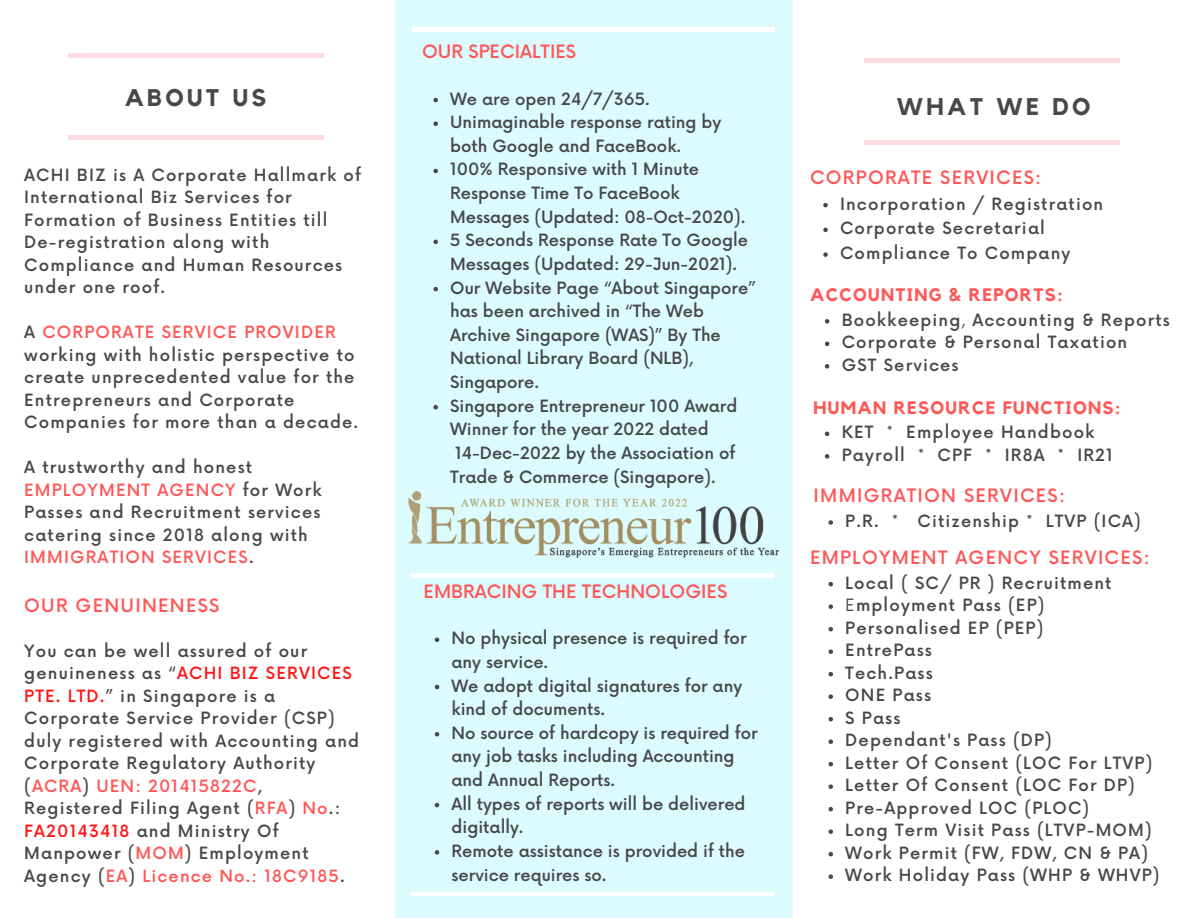
<style>
.page{position:relative;width:1188px;height:918px;background:#fff}
.page>*{position:absolute;margin:0;border:0;box-sizing:border-box;transform-origin:0 0}
.t1{font:700 24px "Kollektif";letter-spacing:.14em;color:#474847}
.t2{font:500 18px "Now";letter-spacing:.07em;color:#ff5757}
.t3{font:700 18px "Kollektif";letter-spacing:.07em;color:#ff5757}
.t4{font:500 18px "Now";color:#ff5757}
.t5{font:500 16.5px/22.5px "Now";letter-spacing:.07em;color:#474847}
.t6{font:500 16.5px/23.7px "Now";color:#474847}
.s1{color:#ff5757}
.s2{color:#ff1616}
.s3{font-weight:400}
</style>
<div class="page">
<div style="left:395px;top:0;width:397px;height:918px;background:#dbfbff"></div>
<svg style="left:433px;top:98px;width:5px;height:4px"></svg>
<svg style="left:433px;top:121px;width:5px;height:5px"></svg>
<svg style="left:433px;top:169px;width:5px;height:4px"></svg>
<svg style="left:433px;top:240px;width:5px;height:4px"></svg>
<svg style="left:433px;top:287px;width:5px;height:4px"></svg>
<svg style="left:433px;top:405px;width:5px;height:4px"></svg>
<hr style="left:413px;top:28px;width:362px;height:3px;background:#fff">
<div style="left:68px;top:135px;width:255px;height:5px;background:#ffdbe2"></div>
<div style="left:68px;top:53px;width:255px;height:5px;background:#ffdbe2"></div>
<hr style="left:864px;top:141px;width:256px;height:4px;background:#ffdbe2">
<hr style="left:864px;top:59px;width:256px;height:4px;background:#ffdbe2">
<svg style="left:435px;top:638px;width:4px;height:4px"></svg>
<svg style="left:435px;top:685px;width:4px;height:4px"></svg>
<svg style="left:435px;top:732px;width:4px;height:5px"></svg>
<svg style="left:435px;top:803px;width:4px;height:4px"></svg>
<svg style="left:435px;top:850px;width:4px;height:5px"></svg>
<hr style="left:412px;top:892px;width:362px;height:4px;background:#fff">
<hr style="left:412px;top:574px;width:362px;height:3px;background:#fff">
<img style="left:408px;top:481px;width:385px;height:85px">
<svg style="left:823px;top:203px;width:5px;height:4px"></svg>
<svg style="left:823px;top:228px;width:5px;height:4px"></svg>
<svg style="left:823px;top:252px;width:5px;height:5px"></svg>
<svg style="left:829px;top:520px;width:4px;height:5px"></svg>
<svg style="left:825px;top:432px;width:4px;height:4px"></svg>
<svg style="left:825px;top:454px;width:4px;height:5px"></svg>
<svg style="left:825px;top:319px;width:4px;height:5px"></svg>
<svg style="left:825px;top:342px;width:4px;height:4px"></svg>
<svg style="left:825px;top:364px;width:4px;height:5px"></svg>
<svg style="left:829px;top:582px;width:4px;height:4px"></svg>
<svg style="left:829px;top:604px;width:4px;height:5px"></svg>
<svg style="left:829px;top:627px;width:4px;height:4px"></svg>
<svg style="left:829px;top:649px;width:4px;height:5px"></svg>
<svg style="left:829px;top:672px;width:4px;height:4px"></svg>
<svg style="left:829px;top:694px;width:4px;height:5px"></svg>
<svg style="left:829px;top:717px;width:4px;height:4px"></svg>
<svg style="left:829px;top:739px;width:4px;height:5px"></svg>
<svg style="left:829px;top:762px;width:4px;height:4px"></svg>
<svg style="left:829px;top:784px;width:4px;height:5px"></svg>
<svg style="left:829px;top:807px;width:4px;height:4px"></svg>
<svg style="left:829px;top:829px;width:4px;height:5px"></svg>
<svg style="left:829px;top:852px;width:4px;height:4px"></svg>
<svg style="left:829px;top:874px;width:4px;height:5px"></svg>
<h1 class="t1" style="left:125px;top:84px;width:143px">ABOUT US</h1>
<p class="t5" style="left:24px;top:163px;width:338px">ACHI BIZ is A Corporate Hallmark of<br>International Biz Services for<br>Formation of Business Entities till<br>De-registration along with<br>Compliance and Human Resources under one roof.</p>
<p class="t5" style="left:24px;top:320px;width:336px">A <span class="s1">CORPORATE SERVICE PROVIDER </span>working with holistic perspective to create unprecedented value for the Entrepreneurs and Corporate Companies for more than a decade.</p>
<p class="t5" style="left:24px;top:455px;width:299px">A trustworthy and honest<br><span class="s1">EMPLOYMENT AGENCY</span> for Work<br>Passes and Recruitment services catering since 2018 along with<br><span class="s1">IMMIGRATION SERVICES</span>.</p>
<p class="t2" style="left:24px;top:591px;width:197px">OUR GENUINENESS</p>
<p class="t5" style="left:24px;top:639px;width:336px">You can be well assured of our genuineness as “<span class="s2">ACHI BIZ SERVICES<br>PTE. LTD.</span>” in Singapore is a<br>Corporate Service Provider (CSP) duly registered with Accounting and<br>Corporate Regulatory Authority (<span class="s1">ACRA</span>) <span class="s1">UEN: 201415822C</span>,<br>Registered Filing Agent (<span class="s1">RFA</span>) <span class="s1">No</span>.:<br><span class="s2">FA20143418</span> and Ministry Of<br>Manpower (<span class="s1">MOM</span>) Employment<br>Agency (<span class="s1">EA</span>) <span class="s1">Licence No.: 18C9185</span>.</p>
<p class="t4" style="left:422px;top:38px;width:155px">OUR SPECIALTIES</p>
<p class="t6" style="left:450px;top:86px;width:307px">We are open 24/7/365.<br>Unimaginable response rating by both Google and FaceBook.<br>100% Responsive with 1 Minute<br>Response Time To FaceBook<br>Messages (Updated: 08-Oct-2020).<br>5 Seconds Response Rate To Google<br>Messages (Updated: 29-Jun-2021).<br>Our Website Page “About Singapore” has been archived in “The Web<br>Archive Singapore (WAS)” By The<br>National Library Board (NLB),<br>Singapore.<br>Singapore Entrepreneur 100 Award<br>Winner for the year 2022 dated<br>14-Dec-2022 by the Association of<br>Trade &amp; Commerce (Singapore).</p>
<p class="t4" style="left:424px;top:578px;width:305px">EMBRACING THE TECHNOLOGIES</p>
<p class="t6" style="left:452px;top:626px;width:308px">No physical presence is required for any service.<br>We adopt digital signatures for any kind of documents.<br>No source of hardcopy is required for any job tasks including Accounting and Annual Reports.<br>All types of reports will be delivered digitally.<br>Remote assistance is provided if the service requires so.</p>
<h1 class="t1" style="left:897px;top:92px;width:195px">WHAT WE DO</h1>
<p class="t2" style="left:810px;top:164px;width:233px">CORPORATE SERVICES:</p>
<p class="t5" style="left:840px;top:190px;width:265px;line-height:24.8px">Incorporation / Registration<br>Corporate Secretarial<br>Compliance To Company</p>
<p class="t3" style="left:810px;top:284px;width:254px">ACCOUNTING &amp; REPORTS:</p>
<p class="t5" style="left:842px;top:308px;width:330px">Bookkeeping<span class="s3">,</span> Accounting &amp; Reports<br>Corporate &amp; Personal Taxation<br>GST Services</p>
<p class="t3" style="left:814px;top:397px;width:308px">HUMAN RESOURCE FUNCTIONS:</p>
<p class="t5" style="left:842px;top:420px;width:273px">KET * Employee Handbook<br>Payroll * CPF * IR8A * IR21</p>
<p class="t2" style="left:814px;top:482px;width:253px">IMMIGRATION SERVICES:</p>
<p class="t5" style="left:845px;top:509px;width:297px">P.R. * Citizenship * LTVP (ICA)</p>
<p class="t2" style="left:810px;top:544px;width:341px">EMPLOYMENT AGENCY SERVICES:</p>
<p class="t5" style="left:845px;top:571px;width:316px">Local ( SC/ PR ) Recruitment<br><span class="s3">E</span>mployment Pass (EP)<br>Personalised EP (PEP)<br>EntrePass<br>Tech.Pass<br>ONE Pass<br>S Pass<br>Dependant's Pass (DP)<br>Letter Of Consent (LOC For LTVP)<br>Letter Of Consent (LOC For DP)<br>Pre-Approved LOC (PLOC)<br>Long Term Visit Pass (LTVP-MOM)<br>Work Permit (FW, FDW, CN &amp; PA)<br>Work Holiday Pass (WHP &amp; WHVP)</p>
</div>
